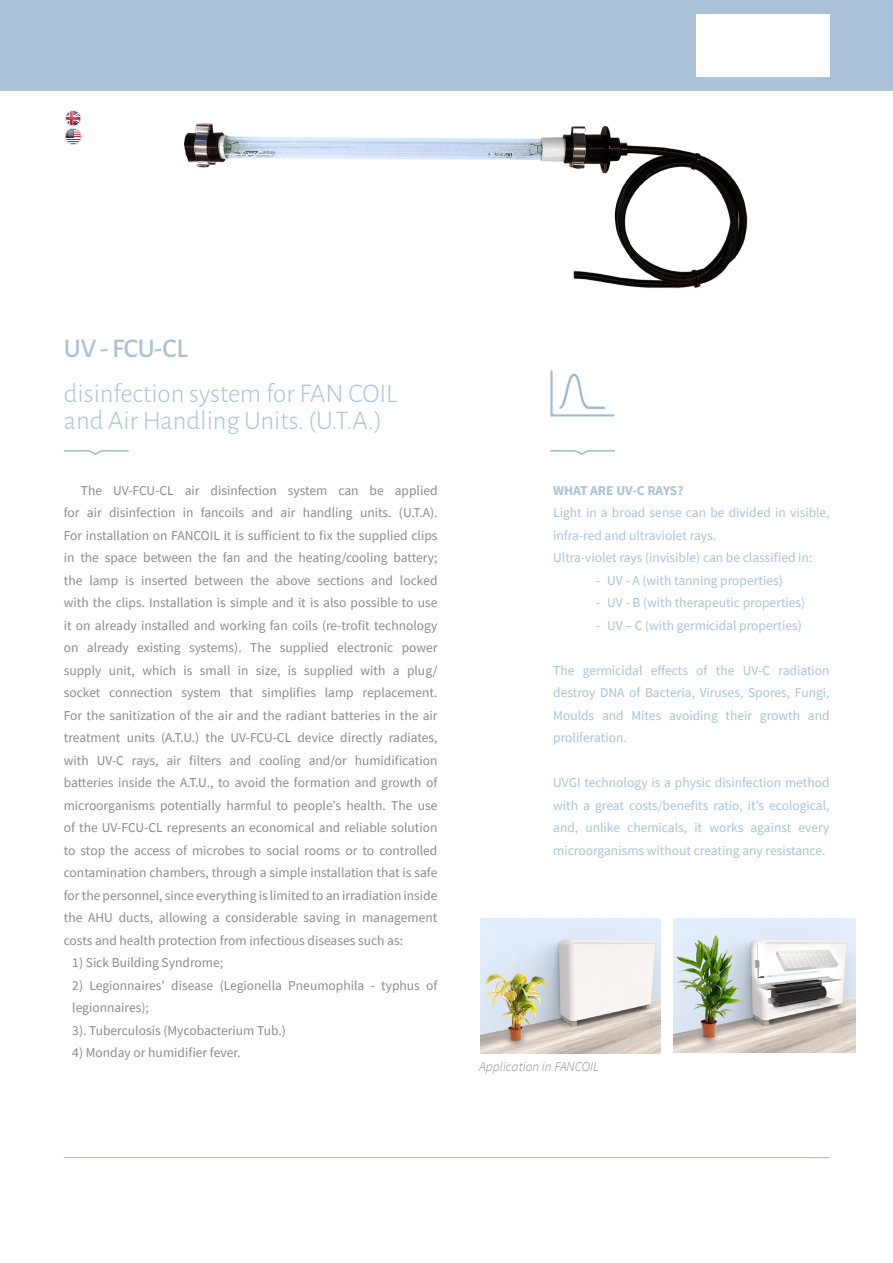
<style>
.page{position:relative;width:893px;height:1263px;background:#fff}
.page>*{position:absolute;margin:0;border:0;box-sizing:border-box;transform-origin:0 0}
.t1{font:300 27px/27px "Alegreya Sans";color:#a9c2d8}
.t2{font:500 27px "Alegreya Sans";color:#a9c2d8}
.t3{font:13.5px/22.5px "Source Sans Pro";color:#8b8b8c;text-align:justify}
.t4{font:13.5px/22.5px "Source Sans Pro";color:#a9c2d8;text-align:justify}
.t5{font:italic 300 13.5px "Source Sans Pro";color:#8b8b8c}
.t6{font:700 13.5px "Source Sans Pro";letter-spacing:-.01em;color:#a9c2d8}
</style>
<div class="page">
<svg style="left:63px;top:450px;width:66px;height:5px"></svg>
<svg style="left:550px;top:450px;width:65px;height:5px"></svg>
<svg style="left:559px;top:374px;width:46px;height:35px"></svg>
<hr style="left:550px;top:371px;width:3px;height:44px;background:#9dbbd0">
<hr style="left:551px;top:414px;width:63px;height:2px;background:#9dbbd0">
<div style="left:0;top:0;width:893px;height:90px;background:#a9c2d8"></div>
<img style="left:481px;top:918px;width:180px;height:135px">
<img style="left:673px;top:918px;width:183px;height:134px">
<div style="left:696px;top:14px;width:133px;height:63px;background:#fff"></div>
<hr style="left:64px;top:1157px;width:765px;height:1px;background:#9bbad0">
<svg style="left:65px;top:110px;width:17px;height:35px"></svg>
<img style="left:184px;top:123px;width:564px;height:166px">
<p class="t2" style="left:64px;top:329px;width:126px">UV - FCU-CL</p>
<p class="t1" style="left:64px;top:379px;width:335px">disinfection system for FAN COIL and Air Handling Units. (U.T.A.)</p>
<p class="t3" style="left:64px;top:479px;width:375px;text-indent:17px">The UV-FCU-CL air disinfection system can be applied for air disinfection in fancoils and air handling units. (U.T.A).<br>For installation on FANCOIL it is sufficient to fix the supplied clips in the space between the fan and the heating/cooling battery; the lamp is inserted between the above sections and locked with the clips. Installation is simple and it is also possible to use it on already installed and working fan coils (re-trofit technology on already existing systems). The supplied electronic power supply unit, which is small in size, is supplied with a plug/ socket connection system that simplifies lamp replacement.<br>For the sanitization of the air and the radiant batteries in the air treatment units (A.T.U.) the UV-FCU-CL device directly radiates, with UV-C rays, air filters and cooling and/or humidification batteries inside the A.T.U., to avoid the formation and growth of microorganisms potentially harmful to people’s health. The use of the UV-FCU-CL represents an economical and reliable solution to stop the access of microbes to social rooms or to controlled contamination chambers, through a simple installation that is safe for the personnel, since everything is limited to an irradiation inside the AHU ducts, allowing a considerable saving in management costs and health protection from infectious diseases such as:</p>
<p class="t3" style="left:72px;top:951px;width:152px">1) Sick Building Syndrome;</p>
<p class="t3" style="left:72px;top:974px;width:367px">2) Legionnaires’ disease (Legionella Pneumophila - typhus of legionnaires);</p>
<p class="t3" style="left:72px;top:1019px;width:215px">3). Tuberculosis (Mycobacterium Tub.)</p>
<p class="t3" style="left:72px;top:1041px;width:170px">4) Monday or humidifier fever.</p>
<p class="t6" style="left:553px;top:481px;width:132px">WHAT ARE UV-C RAYS?</p>
<p class="t4" style="left:553px;top:501px;width:278px">Light in a broad sense can be divided in visible, infra-red and ultraviolet rays.</p>
<p class="t4" style="left:553px;top:546px;width:261px">Ultra-violet rays (invisible) can be classified in:</p>
<p class="t4" style="left:596px;top:569px;width:189px">- UV - A (with tanning properties)</p>
<p class="t4" style="left:596px;top:591px;width:211px">- UV - B (with therapeutic properties)</p>
<p class="t4" style="left:596px;top:614px;width:208px">- UV – C (with germicidal properties)</p>
<p class="t4" style="left:553px;top:659px;width:278px">The germicidal effects of the UV-C radiation destroy DNA of Bacteria, Viruses, Spores, Fungi, Moulds and Mites avoiding their growth and proliferation.</p>
<p class="t4" style="left:553px;top:771px;width:278px">UVGI technology is a physic disinfection method with a great costs/benefits ratio, it’s ecological, and, unlike chemicals, it works against every microorganisms without creating any resistance.</p>
<p class="t5" style="left:479px;top:1058px;width:121px">Application in FANCOIL</p>
</div>
